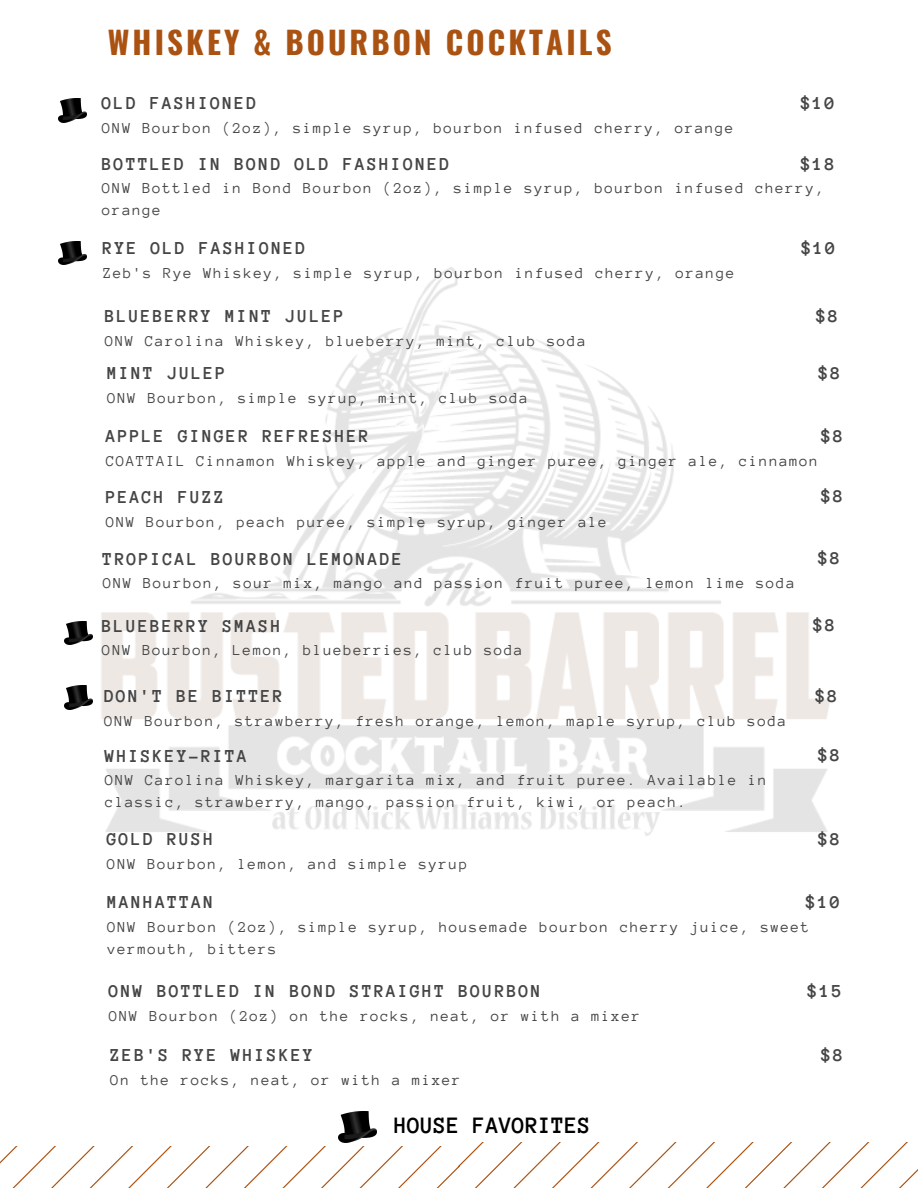
<style>
.page{position:relative;width:918px;height:1188px;background:#fff}
.page>*{position:absolute;margin:0;border:0;box-sizing:border-box;transform-origin:0 0}
.t1{font:700 31.2px "Oswald";letter-spacing:.1em;color:#aa5212}
.t2{font:700 24px "Anonymous Pro";color:#000}
.t3{font:700 18.75px "Anonymous Pro";letter-spacing:.1em;color:#454545}
.t4{font:15.6px/21.3px "Anonymous Pro";letter-spacing:.1em;color:#454545}
</style>
<div class="page">
<svg style="left:0;top:1142px;width:918px;height:46px"></svg>
<img style="left:59px;top:99px;width:28px;height:23px">
<img style="left:101px;top:267px;width:729px;height:569px">
<img style="left:339px;top:1111px;width:37px;height:32px">
<img style="left:64px;top:686px;width:29px;height:24px">
<img style="left:64px;top:621px;width:29px;height:24px">
<img style="left:59px;top:241px;width:28px;height:24px">
<p class="t1" style="left:108px;top:17px;width:505px">WHISKEY &amp; BOURBON COCKTAILS</p>
<p class="t3" style="left:102px;top:94px;width:156px">OLD FASHIONED</p>
<p class="t4" style="left:102px;top:117px;width:633px">ONW Bourbon (2oz), simple syrup, bourbon infused cherry, orange</p>
<p class="t3" style="left:801px;top:94px;width:36px">$10</p>
<p class="t3" style="left:801px;top:154px;width:36px">$18</p>
<p class="t3" style="left:102px;top:154px;width:349px">BOTTLED IN BOND OLD FASHIONED</p>
<p class="t4" style="left:102px;top:178px;width:723px">ONW Bottled in Bond Bourbon (2oz), simple syrup, bourbon infused cherry, orange</p>
<p class="t3" style="left:103px;top:239px;width:205px">RYE OLD FASHIONED</p>
<p class="t4" style="left:103px;top:262px;width:633px">Zeb's Rye Whiskey, simple syrup, bourbon infused cherry, orange</p>
<p class="t3" style="left:801px;top:239px;width:36px">$10</p>
<p class="t3" style="left:105px;top:307px;width:241px">BLUEBERRY MINT JULEP</p>
<p class="t4" style="left:105px;top:330px;width:482px">ONW Carolina Whiskey, blueberry, mint, club soda</p>
<p class="t3" style="left:816px;top:307px;width:24px">$8</p>
<p class="t3" style="left:107px;top:364px;width:120px">MINT JULEP</p>
<p class="t4" style="left:108px;top:387px;width:422px">ONW Bourbon, simple syrup, mint, club soda</p>
<p class="t3" style="left:818px;top:364px;width:24px">$8</p>
<p class="t3" style="left:821px;top:427px;width:24px">$8</p>
<p class="t3" style="left:106px;top:427px;width:265px">APPLE GINGER REFRESHER</p>
<p class="t4" style="left:106px;top:451px;width:713px">COATTAIL Cinnamon Whiskey, apple and ginger puree, ginger ale, cinnamon</p>
<p class="t3" style="left:106px;top:487px;width:120px">PEACH FUZZ</p>
<p class="t4" style="left:106px;top:511px;width:502px">ONW Bourbon, peach puree, simple syrup, ginger ale</p>
<p class="t3" style="left:821px;top:487px;width:24px">$8</p>
<p class="t3" style="left:103px;top:549px;width:301px">TROPICAL BOURBON LEMONADE</p>
<p class="t4" style="left:103px;top:573px;width:693px">ONW Bourbon, sour mix, mango and passion fruit puree, lemon lime soda</p>
<p class="t3" style="left:818px;top:549px;width:24px">$8</p>
<p class="t3" style="left:102px;top:616px;width:180px">BLUEBERRY SMASH</p>
<p class="t4" style="left:102px;top:639px;width:422px">ONW Bourbon, Lemon, blueberries, club soda</p>
<p class="t3" style="left:813px;top:616px;width:24px">$8</p>
<p class="t3" style="left:104px;top:687px;width:180px">DON'T BE BITTER</p>
<p class="t4" style="left:105px;top:710px;width:683px">ONW Bourbon, strawberry, fresh orange, lemon, maple syrup, club soda</p>
<p class="t3" style="left:815px;top:687px;width:24px">$8</p>
<p class="t3" style="left:105px;top:746px;width:144px">WHISKEY-RITA</p>
<p class="t4" style="left:105px;top:770px;width:663px">ONW Carolina Whiskey, margarita mix, and fruit puree. Available in classic, strawberry, mango, passion fruit, kiwi, or peach.</p>
<p class="t3" style="left:818px;top:746px;width:24px">$8</p>
<p class="t3" style="left:107px;top:829px;width:108px">GOLD RUSH</p>
<p class="t4" style="left:107px;top:853px;width:362px">ONW Bourbon, lemon, and simple syrup</p>
<p class="t3" style="left:818px;top:829px;width:24px">$8</p>
<p class="t3" style="left:806px;top:893px;width:36px">$10</p>
<p class="t3" style="left:107px;top:893px;width:108px">MANHATTAN</p>
<p class="t4" style="left:108px;top:917px;width:703px">ONW Bourbon (2oz), simple syrup, housemade bourbon cherry juice, sweet vermouth, bitters</p>
<p class="t3" style="left:109px;top:982px;width:434px">ONW BOTTLED IN BOND STRAIGHT BOURBON</p>
<p class="t4" style="left:109px;top:1005px;width:533px">ONW Bourbon (2oz) on the rocks, neat, or with a mixer</p>
<p class="t3" style="left:110px;top:1046px;width:205px">ZEB'S RYE WHISKEY</p>
<p class="t4" style="left:111px;top:1069px;width:352px">On the rocks, neat, or with a mixer</p>
<p class="t2" style="left:394px;top:1113px;width:198px">HOUSE FAVORITES</p>
<p class="t3" style="left:808px;top:982px;width:36px">$15</p>
<p class="t3" style="left:821px;top:1046px;width:24px">$8</p>
</div>
